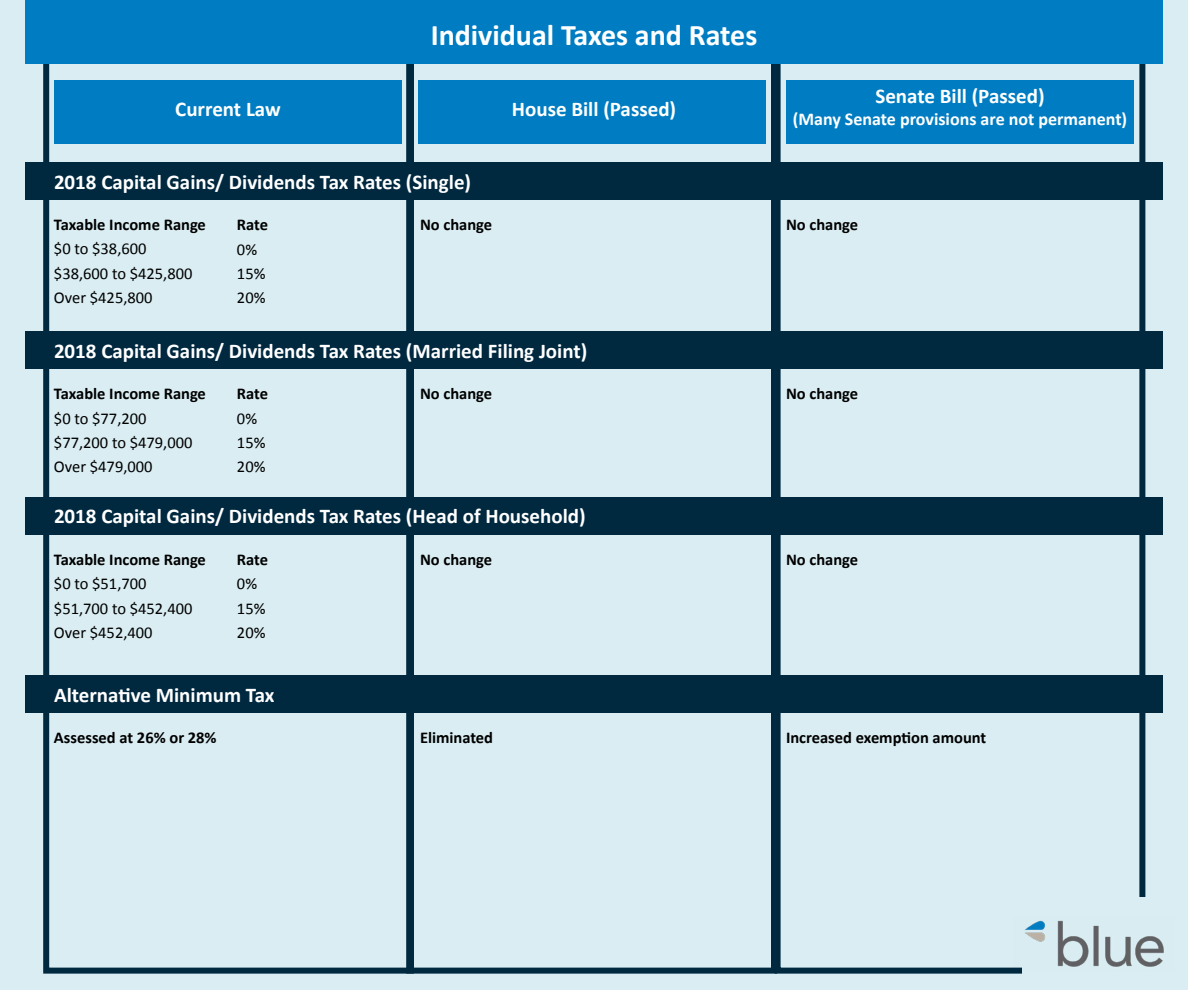
<style>
.page{position:relative;width:1188px;height:990px;background:#d9edf2}
.page>*{position:absolute;margin:0;border:0;box-sizing:border-box;transform-origin:0 0}
.t1{font:700 30px "Calibri";color:#fff}
.t2{font:700 21px "Calibri";color:#fff}
.t3{font:700 18px "Calibri";color:#fff}
.t4{font:700 16.5px "Calibri";color:#000}
.t5{font:16.5px/24.3px "Calibri";color:#000}
</style>
<div class="page">
<div style="left:43px;top:54px;width:371px;height:920px;border:6px solid #002940"></div>
<div style="left:406px;top:54px;width:371px;height:920px;border:6px solid #002940"></div>
<div style="left:775px;top:54px;width:370px;height:920px;border:6px solid #002940"></div>
<div style="left:25px;top:0;width:1138px;height:63px;background:#007dc2"></div>
<div style="left:54px;top:81px;width:348px;height:63px;background:#007dc2"></div>
<div style="left:418px;top:81px;width:348px;height:63px;background:#007dc2"></div>
<div style="left:786px;top:81px;width:348px;height:63px;background:#007dc2"></div>
<div style="left:25px;top:162px;width:1138px;height:38px;background:#002940"></div>
<div style="left:25px;top:331px;width:1138px;height:38px;background:#002940"></div>
<div style="left:25px;top:497px;width:1138px;height:38px;background:#002940"></div>
<div style="left:25px;top:675px;width:1138px;height:38px;background:#002940"></div>
<div style="left:1022px;top:898px;width:166px;height:92px;background:#d9edf2"></div>
<img style="left:1013px;top:920px;width:151px;height:51px">
<h1 class="t1" style="left:431px;top:16px;width:328px">Individual Taxes and Rates</h1>
<p class="t2" style="left:175px;top:95px;width:107px">Current Law</p>
<p class="t2" style="left:512px;top:95px;width:166px">House Bill (Passed)</p>
<p class="t2" style="left:54px;top:168px;width:419px">2018 Capital Gains/ Dividends Tax Rates (Single)</p>
<p class="t4" style="left:54px;top:214px;width:153px">Taxable Income Range</p>
<p class="t5" style="left:54px;top:237px;width:140px">$0 to $38,600 $38,600 to $425,800<br>Over $425,800</p>
<p class="t4" style="left:237px;top:214px;width:33px">Rate</p>
<p class="t5" style="left:237px;top:237px;width:30px">0%<br>15%<br>20%</p>
<p class="t4" style="left:420px;top:214px;width:74px">No change</p>
<p class="t2" style="left:54px;top:337px;width:535px">2018 Capital Gains/ Dividends Tax Rates (Married Filing Joint)</p>
<p class="t4" style="left:54px;top:383px;width:153px">Taxable Income Range</p>
<p class="t5" style="left:54px;top:406px;width:140px">$0 to $77,200 $77,200 to $479,000<br>Over $479,000</p>
<p class="t4" style="left:237px;top:383px;width:33px">Rate</p>
<p class="t5" style="left:237px;top:406px;width:30px">0%<br>15%<br>20%</p>
<p class="t4" style="left:420px;top:383px;width:74px">No change</p>
<p class="t2" style="left:54px;top:503px;width:533px">2018 Capital Gains/ Dividends Tax Rates (Head of Household)</p>
<p class="t4" style="left:54px;top:549px;width:153px">Taxable Income Range</p>
<p class="t5" style="left:54px;top:572px;width:140px">$0 to $51,700 $51,700 to $452,400<br>Over $452,400</p>
<p class="t4" style="left:237px;top:549px;width:33px">Rate</p>
<p class="t5" style="left:237px;top:572px;width:30px">0%<br>15%<br>20%</p>
<p class="t2" style="left:54px;top:681px;width:222px">Alternative Minimum Tax</p>
<p class="t4" style="left:420px;top:549px;width:74px">No change</p>
<p class="t2" style="left:875px;top:83px;width:171px">Senate Bill (Passed)</p>
<p class="t3" style="left:793px;top:107px;width:336px">(Many Senate provisions are not permanent)</p>
<p class="t4" style="left:786px;top:214px;width:74px">No change</p>
<p class="t4" style="left:786px;top:383px;width:74px">No change</p>
<p class="t4" style="left:786px;top:549px;width:74px">No change</p>
<p class="t4" style="left:54px;top:727px;width:164px">Assessed at 26% or 28%</p>
<p class="t4" style="left:420px;top:727px;width:75px">Eliminated</p>
<p class="t4" style="left:786px;top:727px;width:202px">Increased exemption amount</p>
</div>
